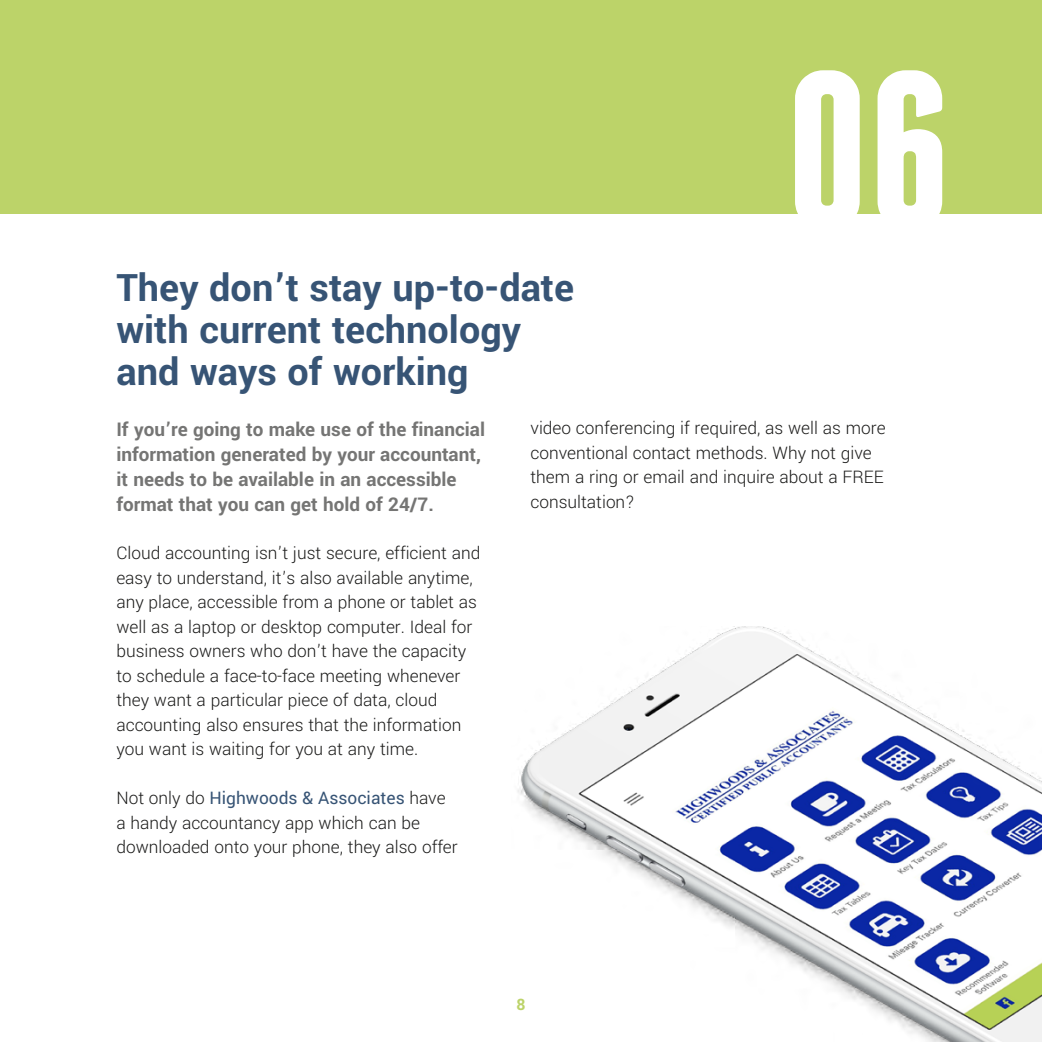
<style>
.page{position:relative;width:1042px;height:1042px;background:#fff}
.page>*{position:absolute;margin:0;border:0;box-sizing:border-box;transform-origin:0 0}
.t1{font:700 222.95px "Franchise Free";color:#fff}
.t2{font:700 42px/42px "Yantramanav";color:#375475}
.t3{font:700 21px/25.2px "Yantramanav";color:#757574}
.t4{font:300 19.25px/24.5px "Yantramanav";color:#1b1b1a}
.t5{font:700 17.5px "Yantramanav";color:#bcd369}
.s1{font-weight:400;color:#375475}
</style>
<div class="page">
<div style="left:0;top:0;width:1042px;height:214px;background:#bcd369"></div>
<img style="left:517px;top:626px;width:525px;height:416px">
<h2 class="t2" style="left:116px;top:267px;width:459px">They don’t stay up-to-date with current technology and ways of working</h2>
<h1 class="t1" style="left:786px;top:46px;width:166px">06</h1>
<p class="t3" style="left:116px;top:417px;width:370px">If you’re going to make use of the financial information generated by your accountant, it needs to be available in an accessible format that you can get hold of 24/7.</p>
<p class="t4" style="left:116px;top:541px;width:365px">Cloud accounting isn’t just secure, efficient and easy to understand, it’s also available anytime, any place, accessible from a phone or tablet as well as a laptop or desktop computer. Ideal for business owners who don’t have the capacity to schedule a face-to-face meeting whenever they want a particular piece of data, cloud accounting also ensures that the information you want is waiting for you at any time.</p>
<p class="t4" style="left:116px;top:786px;width:343px">Not only do <span class="s1">Highwoods &amp; Associates</span> have a handy accountancy app which can be downloaded onto your phone, they also offer</p>
<p class="t4" style="left:530px;top:416px;width:357px">video conferencing if required, as well as more conventional contact methods. Why not give them a ring or email and inquire about a FREE consultation?</p>
<p class="t5" style="left:516px;top:993px;width:11px">8</p>
</div>
